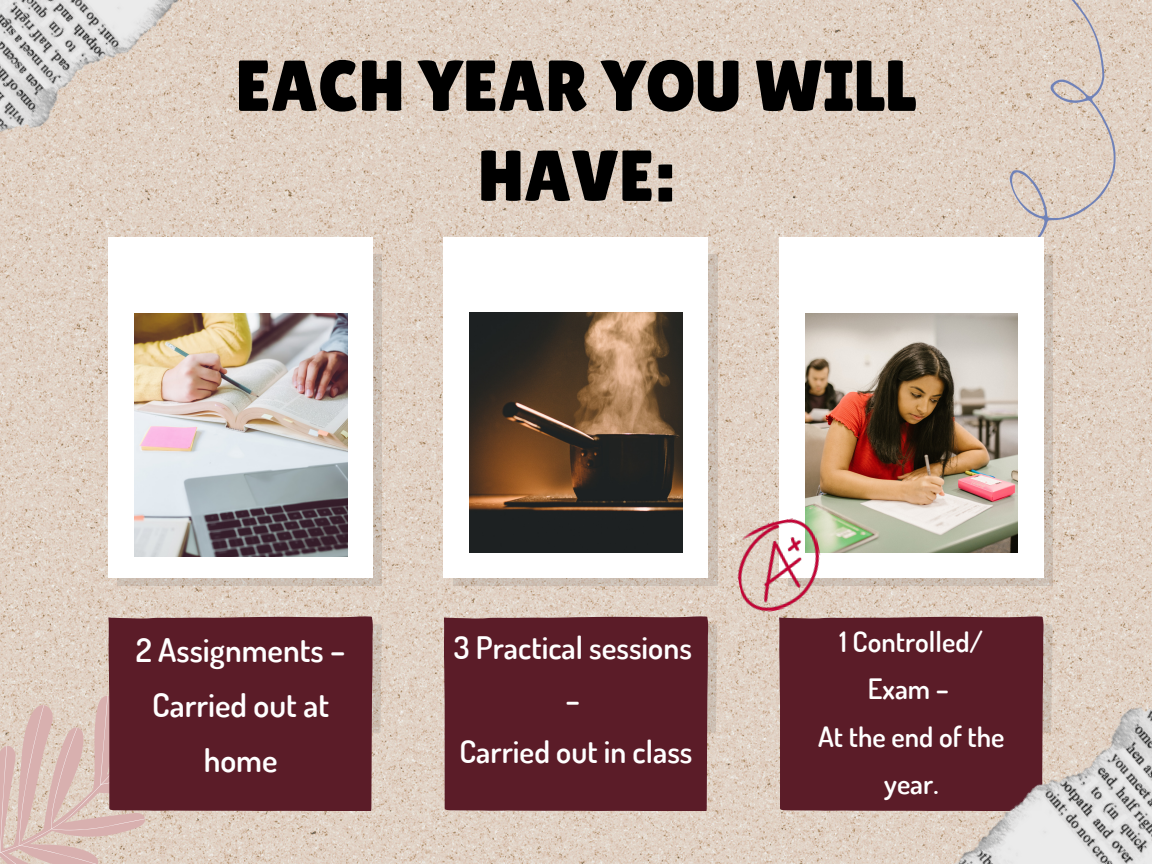
<style>
.page{position:relative;width:1152px;height:864px;background:#fff}
.page>*{position:absolute;margin:0;border:0;box-sizing:border-box;transform-origin:0 0}
.t1{font:72px/90px "Lilita One";color:#000;text-align:center}
.t2{font:600 32.55px/55.2px "Dosis";color:#fff;text-align:center}
.t3{font:600 31.05px/51.8px "Dosis";color:#fff;text-align:center}
.t4{font:600 28.05px/47.2px "Dosis";color:#fff;text-align:center}
</style>
<div class="page">
<img style="left:0;top:0;width:1152px;height:864px">
<svg style="left:118px;top:255px;width:264px;height:331px;background:#cbbdb1"></svg>
<svg style="left:0;top:624px;width:382px;height:240px;background:#ddc8bd"></svg>
<svg style="left:954px;top:0;width:198px;height:281px;background:#dccdc1"></svg>
<svg style="left:830px;top:255px;width:223px;height:331px;background:#cbbcb0"></svg>
<svg style="left:453px;top:255px;width:264px;height:331px;background:#cbbdb0"></svg>
<svg style="left:708px;top:624px;width:10px;height:109px"></svg>
<div style="left:108px;top:237px;width:265px;height:341px;background:#fff"></div>
<div style="left:108px;top:616px;width:265px;height:195px;background:#5b1c28"></div>
<img style="left:134px;top:313px;width:213px;height:243px">
<div style="left:779px;top:237px;width:265px;height:341px;background:#fff"></div>
<img style="left:805px;top:313px;width:213px;height:240px">
<div style="left:444px;top:237px;width:264px;height:341px;background:#fff"></div>
<img style="left:470px;top:312px;width:212px;height:240px">
<div style="left:444px;top:616px;width:264px;height:195px;background:#5b1c28"></div>
<div style="left:779px;top:616px;width:265px;height:195px;background:#5b1c28"></div>
<img style="left:0;top:0;width:218px;height:184px">
<img style="left:941px;top:651px;width:211px;height:213px">
<img style="left:728px;top:514px;width:102px;height:103px">
<h1 class="t1" style="left:235px;top:41px;width:683px">EACH YEAR YOU WILL<br>HAVE:</h1>
<p class="t2" style="left:136px;top:622px;width:211px">2 Assignments –<br>Carried out at home</p>
<p class="t3" style="left:454px;top:621px;width:240px">3 Practical sessions –<br>Carried out in class</p>
<p class="t4" style="left:818px;top:617px;width:188px">1 Controlled/<br>Exam –<br>At the end of the year.</p>
</div>
